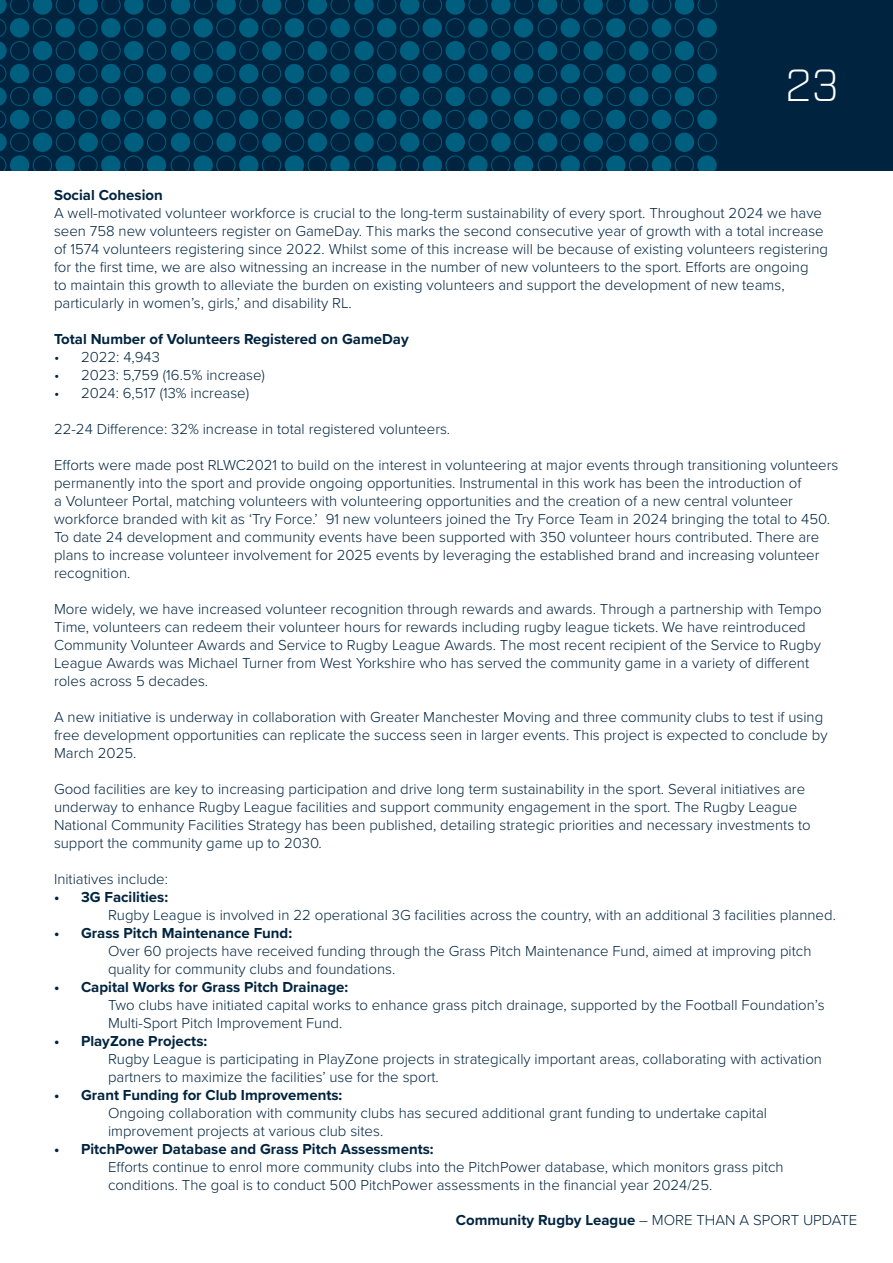
<style>
.page{position:relative;width:893px;height:1263px;background:#fff}
.page>*{position:absolute;margin:0;border:0;box-sizing:border-box;transform-origin:0 0}
.t1{font:300 45px "Industry";color:#fff}
.t2{font:300 15px/18px "Proxima Nova";color:#00243f}
.t3{font:700 15px "Proxima Nova";color:#00243f}
.s1{font-weight:700}
</style>
<div class="page">
<div style="left:0;top:0;width:893px;height:170px;background:#00243f"></div>
<svg style="left:0;top:0;width:717px;height:171px"></svg>
<p class="t1" style="left:785px;top:59px;width:55px">23</p>
<p class="t3" style="left:54px;top:184px;width:110px">Social Cohesion</p>
<p class="t2" style="left:54px;top:203px;width:776px">A well-motivated volunteer workforce is crucial to the long-term sustainability of every sport. Throughout 2024 we have seen 758 new volunteers register on GameDay. This marks the second consecutive year of growth with a total increase of 1574 volunteers registering since 2022. Whilst some of this increase will be because of existing volunteers registering for the first time, we are also witnessing an increase in the number of new volunteers to the sport. Efforts are ongoing<br>to maintain this growth to alleviate the burden on existing volunteers and support the development of new teams, particularly in women’s, girls,’ and disability RL.</p>
<p class="t3" style="left:54px;top:328px;width:356px">Total Number of Volunteers Registered on GameDay</p>
<p class="t2" style="left:54px;top:347px;width:107px">• 2022: 4,943</p>
<p class="t2" style="left:54px;top:365px;width:212px">• 2023: 5,759 (16.5% increase)</p>
<p class="t2" style="left:54px;top:383px;width:197px">• 2024: 6,517 (13% increase)</p>
<p class="t2" style="left:54px;top:419px;width:398px">22-24 Difference: 32% increase in total registered volunteers.</p>
<p class="t2" style="left:54px;top:455px;width:786px">Efforts were made post RLWC2021 to build on the interest in volunteering at major events through transitioning volunteers permanently into the sport and provide ongoing opportunities. Instrumental in this work has been the introduction of<br>a Volunteer Portal, matching volunteers with volunteering opportunities and the creation of a new central volunteer workforce branded with kit as ‘Try Force.’ 91 new volunteers joined the Try Force Team in 2024 bringing the total to 450.<br>To date 24 development and community events have been supported with 350 volunteer hours contributed. There are plans to increase volunteer involvement for 2025 events by leveraging the established brand and increasing volunteer recognition.</p>
<p class="t2" style="left:54px;top:599px;width:769px">More widely, we have increased volunteer recognition through rewards and awards. Through a partnership with Tempo Time, volunteers can redeem their volunteer hours for rewards including rugby league tickets. We have reintroduced Community Volunteer Awards and Service to Rugby League Awards. The most recent recipient of the Service to Rugby League Awards was Michael Turner from West Yorkshire who has served the community game in a variety of different roles across 5 decades.</p>
<p class="t2" style="left:54px;top:707px;width:775px">A new initiative is underway in collaboration with Greater Manchester Moving and three community clubs to test if using free development opportunities can replicate the success seen in larger events. This project is expected to conclude by<br>March 2025.</p>
<p class="t2" style="left:54px;top:779px;width:758px">Good facilities are key to increasing participation and drive long term sustainability in the sport. Several initiatives are underway to enhance Rugby League facilities and support community engagement in the sport. The Rugby League National Community Facilities Strategy has been published, detailing strategic priorities and necessary investments to support the community game up to 2030.</p>
<p class="t2" style="left:54px;top:869px;width:116px">Initiatives include:</p>
<p class="t3" style="left:54px;top:886px;width:116px">• 3G Facilities:</p>
<p class="t2" style="left:108px;top:905px;width:729px">Rugby League is involved in 22 operational 3G facilities across the country, with an additional 3 facilities planned.</p>
<p class="t3" style="left:54px;top:922px;width:240px">• Grass Pitch Maintenance Fund:</p>
<p class="t2" style="left:108px;top:941px;width:705px">Over 60 projects have received funding through the Grass Pitch Maintenance Fund, aimed at improving pitch quality for community clubs and foundations.</p>
<p class="t3" style="left:54px;top:976px;width:296px">• Capital Works for Grass Pitch Drainage:</p>
<p class="t2" style="left:108px;top:995px;width:718px">Two clubs have initiated capital works to enhance grass pitch drainage, supported by the Football Foundation’s<br>Multi-Sport Pitch Improvement Fund.</p>
<p class="t3" style="left:54px;top:1030px;width:155px">• PlayZone Projects:</p>
<p class="t2" style="left:108px;top:1049px;width:716px">Rugby League is participating in PlayZone projects in strategically important areas, collaborating with activation partners to maximize the facilities’ use for the sport.</p>
<p class="t3" style="left:54px;top:1084px;width:290px">• Grant Funding for Club Improvements:</p>
<p class="t2" style="left:108px;top:1103px;width:661px">Ongoing collaboration with community clubs has secured additional grant funding to undertake capital improvement projects at various club sites.</p>
<p class="t3" style="left:54px;top:1138px;width:381px">• PitchPower Database and Grass Pitch Assessments:</p>
<p class="t2" style="left:108px;top:1157px;width:677px">Efforts continue to enrol more community clubs into the PitchPower database, which monitors grass pitch conditions. The goal is to conduct 500 PitchPower assessments in the financial year 2024/25.</p>
<p class="t2" style="left:456px;top:1210px;width:403px"><span class="s1">Community Rugby League</span> – MORE THAN A SPORT UPDATE</p>
</div>
